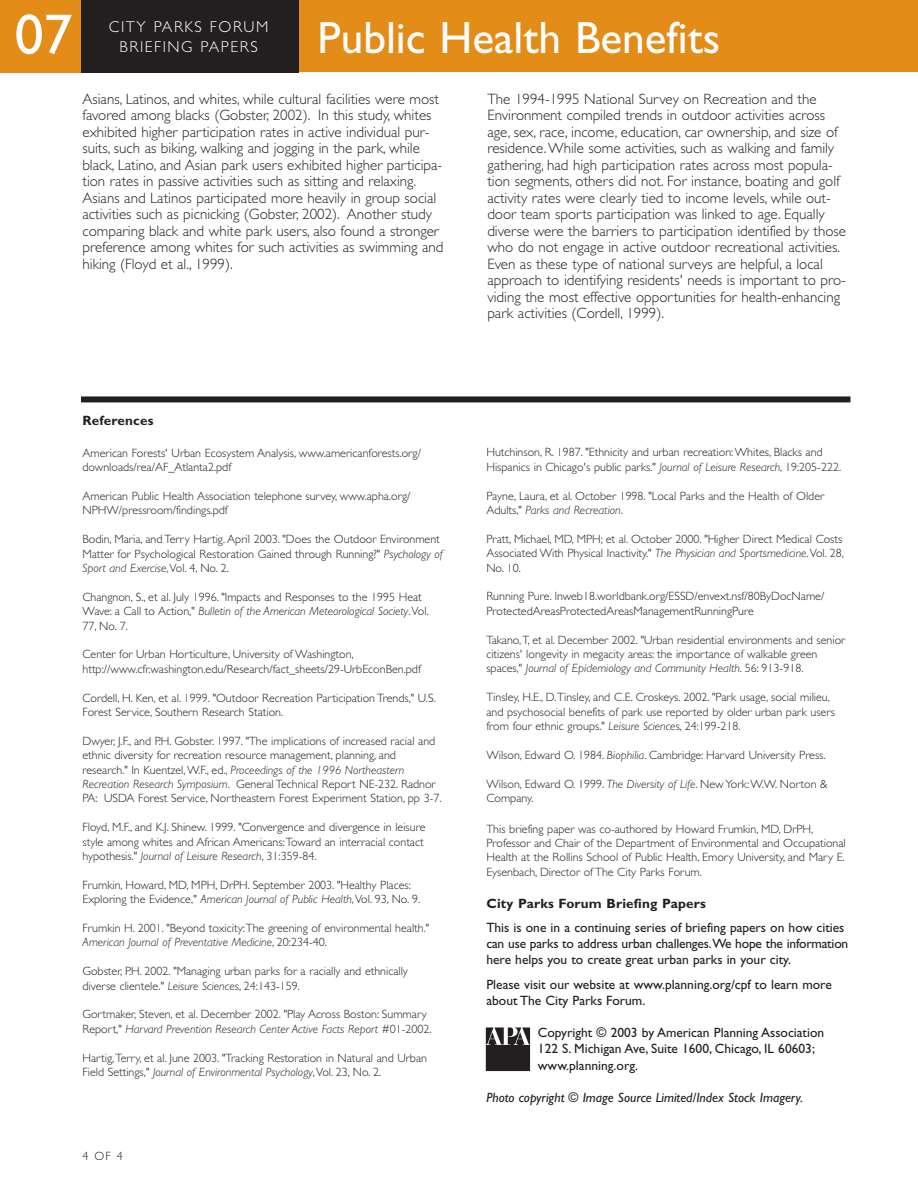
<style>
.page{position:relative;width:918px;height:1188px;background:#fff}
.page>*{position:absolute;margin:0;border:0;box-sizing:border-box;transform-origin:0 0}
.t1{font:57.15px "Gill Sans";color:#fff}
.t2{font:45.3px "Gill Sans";color:#fff}
.t3{font:300 15.75px/20.5px "Gill Sans";letter-spacing:.1em;color:#fff;text-align:center}
.t4{font:300 15px/16.5px "Gill Sans";color:#231f20}
.t5{font:13.5px/16.2px "Gill Sans";color:#231f20}
.t6{font:italic 13.5px "Gill Sans";color:#231f20}
.t7{font:700 13.5px "Gill Sans";letter-spacing:.015em;color:#231f20}
.t8{font:300 12px/14.4px "Gill Sans";color:#231f20}
.s1{font-style:italic}
</style>
<div class="page">
<div style="left:299px;top:0;width:619px;height:72px;background:#e38c18"></div>
<div style="left:81px;top:396px;width:769px;height:6px;background:#231f20"></div>
<div style="left:0;top:0;width:82px;height:72px;background:#e38c18"></div>
<div style="left:81px;top:0;width:218px;height:72px;background:#231f20"></div>
<svg style="left:486px;top:1027px;width:44px;height:44px;background:#444041"></svg>
<h1 class="t1" style="left:15px;top:15px;width:59px">07</h1>
<h3 class="t3" style="left:109px;top:18px;width:161px">CITY PARKS FORUM<br>BRIEFING PAPERS</h3>
<h2 class="t2" style="left:318px;top:22px;width:404px">Public Health Benefits</h2>
<p class="t4" style="left:82px;top:92px;width:363px">Asians, Latinos, and whites, while cultural facilities were most favored among blacks (Gobster, 2002). In this study, whites exhibited higher participation rates in active individual pur&shy;suits, such as biking, walking and jogging in the park, while black, Latino, and Asian park users exhibited higher participa&shy;tion rates in passive activities such as sitting and relaxing.<br>Asians and Latinos participated more heavily in group social activities such as picnicking (Gobster, 2002). Another study comparing black and white park users, also found a stronger preference among whites for such activities as swimming and hiking (Floyd et al., 1999).</p>
<p class="t4" style="left:487px;top:92px;width:360px">The 1994-1995 National Survey on Recreation and the Environment compiled trends in outdoor activities across age, sex, race, income, education, car ownership, and size of residence.While some activities, such as walking and family gathering, had high participation rates across most popula&shy;tion segments, others did not. For instance, boating and golf activity rates were clearly tied to income levels, while out&shy;door team sports participation was linked to age. Equally diverse were the barriers to participation identified by those who do not engage in active outdoor recreational activities.<br>Even as these type of national surveys are helpful, a local approach to identifying residents' needs is important to pro&shy;viding the most effective opportunities for health-enhancing park activities (Cordell, 1999).</p>
<p class="t7" style="left:82px;top:416px;width:73px">References</p>
<p class="t8" style="left:82px;top:447px;width:340px">American Forests' Urban Ecosystem Analysis, www.americanforests.org/ downloads/rea/AF_Atlanta2.pdf</p>
<p class="t8" style="left:82px;top:490px;width:330px">American Public Health Association telephone survey, www.apha.org/<br>NPHW/pressroom/findings.pdf</p>
<p class="t8" style="left:82px;top:533px;width:362px">Bodin, Maria, and Terry Hartig. April 2003. "Does the Outdoor Environment<br>Matter for Psychological Restoration Gained through Running?" <span class="s1">Psychology of<br>Sport and Exercise</span>,Vol. 4, No. 2.</p>
<p class="t8" style="left:82px;top:591px;width:348px">Changnon, S., et al. July 1996. "Impacts and Responses to the 1995 Heat<br>Wave: a Call to Action," <span class="s1">Bulletin of the American Meteorological Society</span>.Vol.<br>77, No. 7.</p>
<p class="t8" style="left:82px;top:649px;width:340px">Center for Urban Horticulture, University of Washington, http://www.cfr.washington.edu/Research/fact_sheets/29-UrbEconBen.pdf</p>
<p class="t8" style="left:82px;top:692px;width:355px">Cordell, H. Ken, et al. 1999. "Outdoor Recreation Participation Trends," U.S.<br>Forest Service, Southern Research Station.</p>
<p class="t8" style="left:82px;top:735px;width:361px">Dwyer, J.F., and P.H. Gobster. 1997. "The implications of increased racial and ethnic diversity for recreation resource management, planning, and research." In Kuentzel,W.F., ed., <span class="s1">Proceedings of the 1996 Northeastern Recreation Research Symposium</span>. General Technical Report NE-232. Radnor PA: USDA Forest Service, Northeastern Forest Experiment Station, pp 3-7.</p>
<p class="t8" style="left:83px;top:821px;width:344px">Floyd, M.F., and K.J. Shinew. 1999. "Convergence and divergence in leisure style among whites and African Americans:Toward an interracial contact hypothesis." <span class="s1">Journal of Leisure Research</span>, 31:359-84.</p>
<p class="t8" style="left:82px;top:879px;width:339px">Frumkin, Howard, MD, MPH, DrPH. September 2003. "Healthy Places:<br>Exploring the Evidence," <span class="s1">American Journal of Public Health</span>,Vol. 93, No. 9.</p>
<p class="t8" style="left:82px;top:922px;width:348px">Frumkin H. 2001. "Beyond toxicity:The greening of environmental health."<br><span class="s1">American Journal of Preventative Medicine</span>, 20:234-40.</p>
<p class="t8" style="left:82px;top:965px;width:327px">Gobster, P.H. 2002. "Managing urban parks for a racially and ethnically diverse clientele." <span class="s1">Leisure Sciences</span>, 24:143-159.</p>
<p class="t8" style="left:83px;top:1009px;width:351px">Gortmaker, Steven, et al. December 2002. "Play Across Boston: Summary<br>Report," <span class="s1">Harvard Prevention Research Center Active Facts Report</span> #01-2002.</p>
<p class="t8" style="left:83px;top:1052px;width:346px">Hartig,Terry, et al. June 2003. "Tracking Restoration in Natural and Urban<br>Field Settings," <span class="s1">Journal of Environmental Psychology</span>,Vol. 23, No. 2.</p>
<p class="t8" style="left:82px;top:1150px;width:42px">4 OF 4</p>
<p class="t8" style="left:486px;top:447px;width:356px">Hutchinson, R. 1987. "Ethnicity and urban recreation:Whites, Blacks and<br>Hispanics in Chicago's public parks." <span class="s1">Journal of Leisure Research</span>, 19:205-222.</p>
<p class="t8" style="left:486px;top:490px;width:339px">Payne, Laura, et al. October 1998. "Local Parks and the Health of Older<br>Adults," <span class="s1">Parks and Recreation</span>.</p>
<p class="t8" style="left:486px;top:533px;width:359px;text-align:justify">Pratt, Michael, MD, MPH; et al. October 2000. "Higher Direct Medical Costs Associated With Physical Inactivity." <span class="s1">The Physician and Sportsmedicine</span>.Vol. 28, No. 10.</p>
<p class="t8" style="left:486px;top:591px;width:340px">Running Pure. lnweb18.worldbank.org/ESSD/envext.nsf/80ByDocName/<br>ProtectedAreasProtectedAreasManagementRunningPure</p>
<p class="t8" style="left:486px;top:634px;width:360px">Takano,T, et al. December 2002. "Urban residential environments and senior citizens' longevity in megacity areas: the importance of walkable green spaces," <span class="s1">Journal of Epidemiology and Community Health</span>. 56: 913-918.</p>
<p class="t8" style="left:486px;top:691px;width:350px">Tinsley, H.E., D.Tinsley, and C.E. Croskeys. 2002. "Park usage, social milieu, and psychosocial benefits of park use reported by older urban park users from four ethnic groups." <span class="s1">Leisure Sciences</span>, 24:199-218.</p>
<p class="t8" style="left:486px;top:749px;width:341px">Wilson, Edward O. 1984. <span class="s1">Biophilia</span>. Cambridge: Harvard University Press.</p>
<p class="t8" style="left:486px;top:778px;width:343px">Wilson, Edward O. 1999. <span class="s1">The Diversity of Life</span>. New York:W.W. Norton &amp;<br>Company.</p>
<p class="t8" style="left:486px;top:823px;width:361px">This briefing paper was co-authored by Howard Frumkin, MD, DrPH, Professor and Chair of the Department of Environmental and Occupational Health at the Rollins School of Public Health, Emory University, and Mary E.<br>Eysenbach, Director of The City Parks Forum.</p>
<p class="t7" style="left:486px;top:898px;width:221px">City Parks Forum Briefing Papers</p>
<p class="t5" style="left:486px;top:921px;width:363px">This is one in a continuing series of briefing papers on how cities can use parks to address urban challenges.We hope the information here helps you to create great urban parks in your city.</p>
<p class="t5" style="left:486px;top:977px;width:347px">Please visit our website at www.planning.org/cpf to learn more about The City Parks Forum.</p>
<p class="t5" style="left:538px;top:1026px;width:288px">Copyright © 2003 by American Planning Association<br>122 S. Michigan Ave, Suite 1600, Chicago, IL 60603; www.planning.org.</p>
<p class="t6" style="left:486px;top:1093px;width:318px">Photo copyright © Image Source Limited/Index Stock Imagery.</p>
</div>
